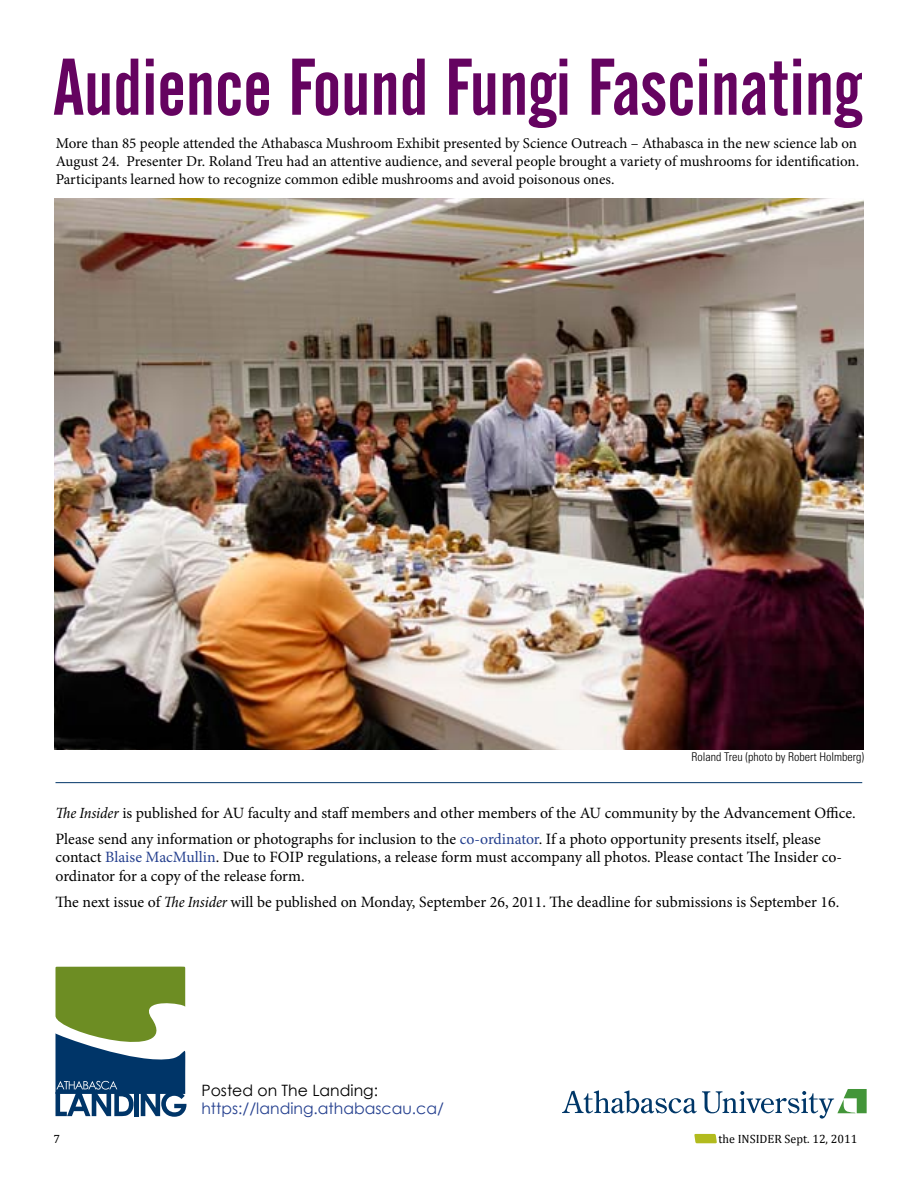
<style>
.page{position:relative;width:918px;height:1188px;background:#fff}
.page>*{position:absolute;margin:0;border:0;box-sizing:border-box;transform-origin:0 0}
.t1{font:79.5px "Alternate Gothic No 2 BT";color:#650360}
.t2{font:15.75px/25.7px "Minion Pro";letter-spacing:-.005em;color:#000}
.t3{font:15.6px "Century Gothic";color:#25408f}
.t4{font:15.6px "Century Gothic";color:#000}
.t5{font:15px/18px "Minion Pro";letter-spacing:-.005em;color:#000}
.t6{font:300 condensed 12px "Univers";color:#000}
.t7{font:12px "Cambria";color:#000}
.s1{font-style:italic;font-stretch:condensed}
.s2{color:#25408f}
</style>
<div class="page">
<svg style="left:694px;top:1134px;width:23px;height:9px"></svg>
<svg style="left:56px;top:967px;width:131px;height:150px"></svg>
<svg style="left:562px;top:1089px;width:305px;height:30px"></svg>
<img style="left:54px;top:199px;width:810px;height:550px">
<hr style="left:56px;top:782px;width:806px;height:1px;background:#003568">
<h1 class="t1" style="left:53px;top:43px;width:810px">Audience Found Fungi Fascinating</h1>
<p class="t5" style="left:56px;top:134px;width:805px">More than 85 people attended the Athabasca Mushroom Exhibit presented by Science Outreach – Athabasca in the new science lab on<br>August 24. Presenter Dr. Roland Treu had an attentive audience, and several people brought a variety of mushrooms for identification.<br>Participants learned how to recognize common edible mushrooms and avoid poisonous ones.</p>
<p class="t6" style="left:692px;top:750px;width:174px">Roland Treu (photo by Robert Holmberg)</p>
<p class="t2" style="left:56px;top:800px;width:802px"><span class="s1">The Insider</span> is published for AU faculty and staff members and other members of the AU community by the Advancement Office.<br>Please send any information or photographs for inclusion to the <span class="s2">co-ordinator</span>. If a photo opportunity presents itself, please</p>
<p class="t2" style="left:56px;top:848px;width:788px;line-height:18.9px">contact <span class="s2">Blaise MacMullin</span>. Due to FOIP regulations, a release form must accompany all photos. Please contact The Insider co&shy;ordinator for a copy of the release form.</p>
<p class="t2" style="left:56px;top:889px;width:785px">The next issue of <span class="s1">The Insider</span> will be published on Monday, September 26, 2011. The deadline for submissions is September 16.</p>
<p class="t4" style="left:201px;top:1081px;width:178px">Posted on The Landing:</p>
<p class="t3" style="left:201px;top:1099px;width:244px">https://landing.athabascau.ca/</p>
<p class="t7" style="left:53px;top:1132px;width:8px">7</p>
<p class="t7" style="left:719px;top:1132px;width:140px">the INSIDER Sept. 12, 2011</p>
</div>
